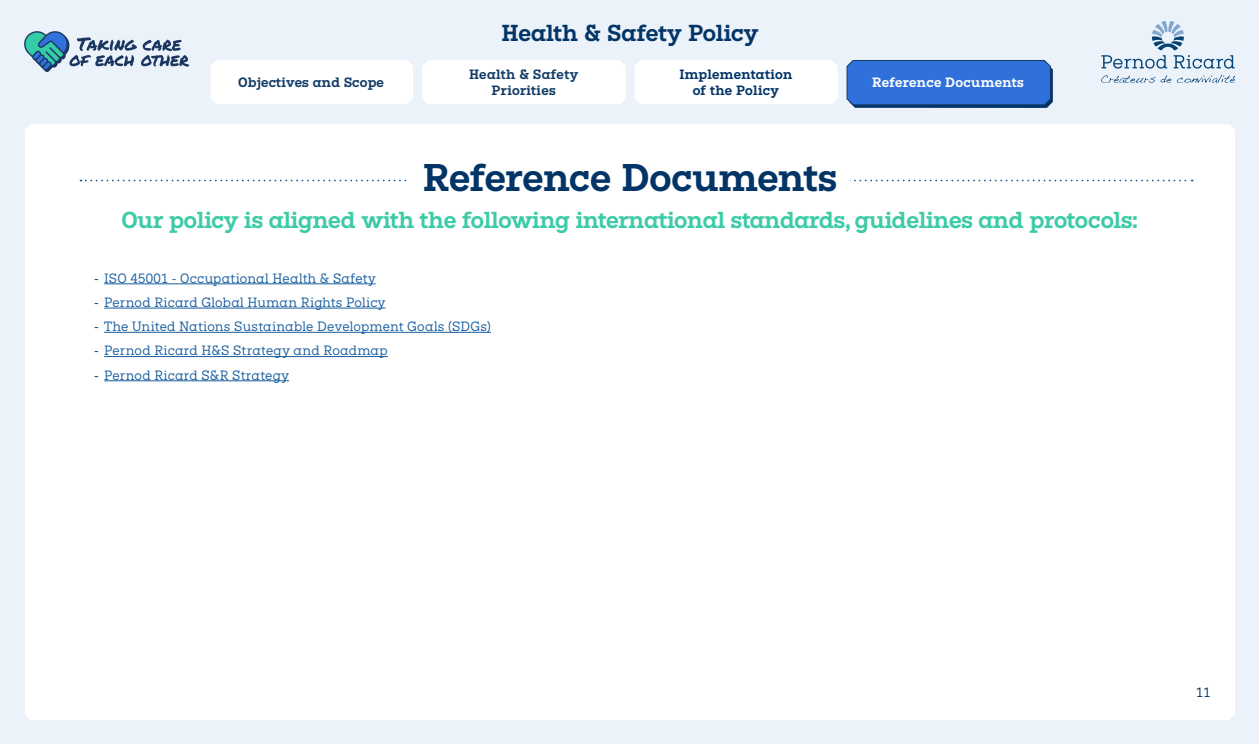
<style>
.page{position:relative;width:1260px;height:745px;background:#fff}
.page>*{position:absolute;margin:0;border:0;box-sizing:border-box;transform-origin:0 0}
._03_Running_Heads{font:700 35px "Pernod Ricard";letter-spacing:-.01em;color:#023466}
._11_Sublist_title{font:700 21px "Pernod Ricard";letter-spacing:-.015em;color:#3dcba7}
.t1{font:700 21px "Pernod Ricard";color:#023466}
.t2{font:12.25px "Pernod Ricard";letter-spacing:.015em;color:#175d9e}
.t3{font:700 12.25px/15.8px "Pernod Ricard";letter-spacing:.015em;color:#123b66;text-align:center}
.t4{font:700 12.25px/15.8px "Pernod Ricard";letter-spacing:.02em;color:#023466;text-align:center}
.t5{font:700 12.25px "Pernod Ricard";letter-spacing:.025em;color:#fff}
.t6{font:12.25px "Pernod Ricard";color:#023466}
.s1{color:#023466}
</style>
<div class="page">
<div style="left:1px;top:1px;width:1258px;height:742px;background:#ebf2fa"></div>
<div style="left:25px;top:124px;width:1210px;height:595px;background:#fff"></div>
<svg style="left:1101px;top:21px;width:134px;height:48px"></svg>
<svg style="left:1101px;top:75px;width:134px;height:8px"></svg>
<div style="left:210px;top:60px;width:203px;height:44px;background:#fff"></div>
<svg style="left:846px;top:60px;width:207px;height:48px;background:#2e6cce"></svg>
<div style="left:634px;top:60px;width:204px;height:44px;background:#fff"></div>
<div style="left:422px;top:60px;width:204px;height:44px;background:#fff"></div>
<svg style="left:24px;top:31px;width:165px;height:41px"></svg>
<hr style="left:104px;top:283px;width:272px;height:1px;background:#175d9e">
<hr style="left:104px;top:307px;width:281px;height:1px;background:#175d9e">
<hr style="left:104px;top:332px;width:387px;height:1px;background:#175d9e">
<hr style="left:104px;top:356px;width:284px;height:1px;background:#175d9e">
<hr style="left:104px;top:380px;width:185px;height:1px;background:#175d9e">
<svg style="left:80px;top:179px;width:1113px;height:2px"></svg>
<div style="left:410px;top:164px;width:440px;height:36px;background:#fff"></div>
<div style="left:74px;top:211px;width:1112px;height:33px;background:#fff"></div>
<h2 class="t1" style="left:501px;top:19px;width:259px">Health &amp; Safety Policy</h2>
<p class="t3" style="left:469px;top:66px;width:111px">Health &amp; Safety<br>Priorities</p>
<p class="t4" style="left:679px;top:66px;width:115px">Implementation of the Policy</p>
<p class="t3" style="left:238px;top:74px;width:147px">Objectives and Scope</p>
<p class="t5" style="left:872px;top:74px;width:153px">Reference Documents</p>
<p class="_03_Running_Heads" style="left:423px;top:153px;width:416px">Reference Documents</p>
<p class="_11_Sublist_title" style="left:122px;top:205px;width:1018px">Our policy is aligned with the following international standards, guidelines and protocols:</p>
<p class="t2" style="left:94px;top:270px;width:283px"><span class="s1">-</span> ISO 45001 - Occupational Health &amp; Safety</p>
<p class="t2" style="left:94px;top:294px;width:293px"><span class="s1">-</span> Pernod Ricard Global Human Rights Policy</p>
<p class="t2" style="left:94px;top:318px;width:398px"><span class="s1">-</span> The United Nations Sustainable Development Goals (SDGs)</p>
<p class="t2" style="left:94px;top:343px;width:295px"><span class="s1">-</span> Pernod Ricard H&amp;S Strategy and Roadmap</p>
<p class="t2" style="left:94px;top:367px;width:196px"><span class="s1">-</span> Pernod Ricard S&amp;R Strategy</p>
<p class="t6" style="left:1196px;top:684px;width:16px">11<sup>11</sup></p>
</div>
